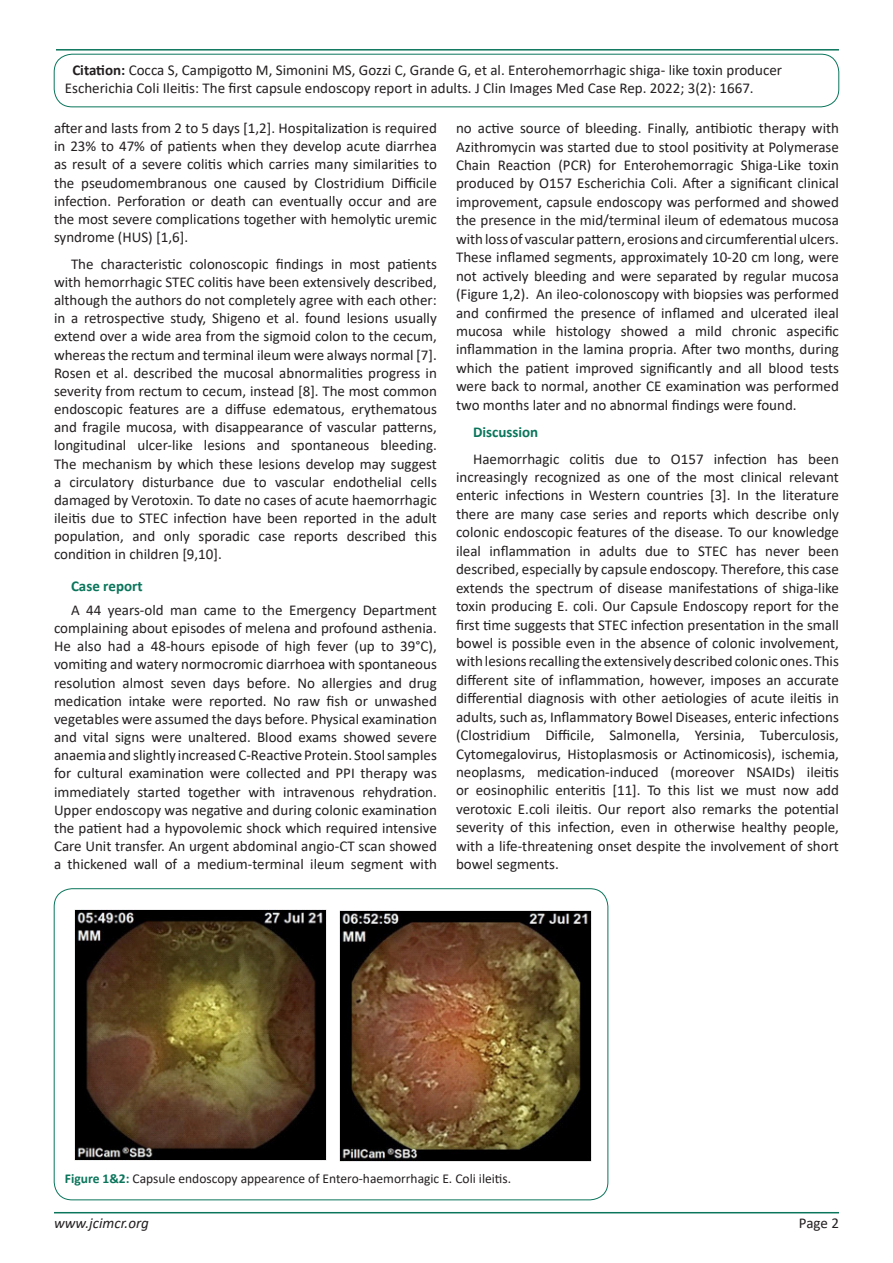
<style>
.page{position:relative;width:893px;height:1263px;background:#fff}
.page>*{position:absolute;margin:0;border:0;box-sizing:border-box;transform-origin:0 0}
.t1{font:15px/18.5px "Calibri";color:#231f20;text-align:justify}
.Normal__Web{font:700 15px "Calibri";color:#0a755b}
.t2{font:italic 15px "Calibri";color:#231f20}
.t3{font:13.5px "Calibri";color:#231f20}
.s1{font-weight:700}
.s2{font-weight:700;color:#0a755b}
</style>
<div class="page">
<hr style="left:54px;top:1212px;width:785px;height:1px;background:#0a755b">
<hr style="left:56px;top:49px;width:783px;height:2px;background:#0a755b">
<div style="left:54px;top:54px;width:785px;height:53px;border:1px solid #0a755b;border-radius:18px"></div>
<img style="left:74px;top:909px;width:252px;height:251px">
<img style="left:340px;top:911px;width:251px;height:250px">
<p class="t1" style="left:65px;top:60px;width:719px;line-height:18px;text-indent:8px"><span class="s1">Citation:</span> Cocca S, Campigotto M, Simonini MS, Gozzi C, Grande G, et al. Enterohemorrhagic shiga- like toxin producer<br>Escherichia Coli Ileitis: The first capsule endoscopy report in adults. J Clin Images Med Case Rep. 2022; 3(2): 1667.</p>
<p class="t1" style="left:54px;top:119px;width:384px">after and lasts from 2 to 5 days [1,2]. Hospitalization is required in 23% to 47% of patients when they develop acute diarrhea as result of a severe colitis which carries many similarities to the pseudomembranous one caused by Clostridium Difficile infection. Perforation or death can eventually occur and are the most severe complications together with hemolytic uremic syndrome (HUS) [1,6].</p>
<p class="t1" style="left:54px;top:254px;width:384px;text-indent:17px">The characteristic colonoscopic findings in most patients with hemorrhagic STEC colitis have been extensively described, although the authors do not completely agree with each other: in a retrospective study, Shigeno et al. found lesions usually extend over a wide area from the sigmoid colon to the cecum, whereas the rectum and terminal ileum were always normal [7].<br>Rosen et al. described the mucosal abnormalities progress in severity from rectum to cecum, instead [8]. The most common endoscopic features are a diffuse edematous, erythematous and fragile mucosa, with disappearance of vascular patterns, longitudinal ulcer-like lesions and spontaneous bleeding.<br>The mechanism by which these lesions develop may suggest a circulatory disturbance due to vascular endothelial cells damaged by Verotoxin. To date no cases of acute haemorrhagic ileitis due to STEC infection have been reported in the adult population, and only sporadic case reports described this condition in children [9,10].</p>
<p class="Normal__Web" style="left:71px;top:576px;width:73px">Case report</p>
<p class="t1" style="left:54px;top:600px;width:384px;text-indent:17px">A 44 years-old man came to the Emergency Department complaining about episodes of melena and profound asthenia.<br>He also had a 48-hours episode of high fever (up to 39°C), vomiting and watery normocromic diarrhoea with spontaneous resolution almost seven days before. No allergies and drug medication intake were reported. No raw fish or unwashed vegetables were assumed the days before. Physical examination and vital signs were unaltered. Blood exams showed severe anaemia and slightly increased C-Reactive Protein. Stool samples for cultural examination were collected and PPI therapy was immediately started together with intravenous rehydration.<br>Upper endoscopy was negative and during colonic examination the patient had a hypovolemic shock which required intensive Care Unit transfer. An urgent abdominal angio-CT scan showed a thickened wall of a medium-terminal ileum segment with</p>
<p class="t1" style="left:456px;top:119px;width:384px">no active source of bleeding. Finally, antibiotic therapy with Azithromycin was started due to stool positivity at Polymerase Chain Reaction (PCR) for Enterohemorragic Shiga-Like toxin produced by O157 Escherichia Coli. After a significant clinical improvement, capsule endoscopy was performed and showed the presence in the mid/terminal ileum of edematous mucosa with loss of vascular pattern, erosions and circumferential ulcers.<br>These inflamed segments, approximately 10-20 cm long, were not actively bleeding and were separated by regular mucosa (Figure 1,2). An ileo-colonoscopy with biopsies was performed and confirmed the presence of inflamed and ulcerated ileal mucosa while histology showed a mild chronic aspecific inflammation in the lamina propria. After two months, during which the patient improved significantly and all blood tests were back to normal, another CE examination was performed two months later and no abnormal findings were found.</p>
<p class="Normal__Web" style="left:473px;top:421px;width:67px">Discussion</p>
<p class="t1" style="left:456px;top:449px;width:384px;text-indent:17px">Haemorrhagic colitis due to O157 infection has been increasingly recognized as one of the most clinical relevant enteric infections in Western countries [3]. In the literature there are many case series and reports which describe only colonic endoscopic features of the disease. To our knowledge ileal inflammation in adults due to STEC has never been described, especially by capsule endoscopy. Therefore, this case extends the spectrum of disease manifestations of shiga-like toxin producing E. coli. Our Capsule Endoscopy report for the first time suggests that STEC infection presentation in the small bowel is possible even in the absence of colonic involvement, with lesions recalling the extensively described colonic ones. This different site of inflammation, however, imposes an accurate differential diagnosis with other aetiologies of acute ileitis in adults, such as, Inflammatory Bowel Diseases, enteric infections (Clostridium Difficile, Salmonella, Yersinia, Tuberculosis, Cytomegalovirus, Histoplasmosis or Actinomicosis), ischemia, neoplasms, medication-induced (moreover NSAIDs) ileitis or eosinophilic enteritis [11]. To this list we must now add verotoxic E.coli ileitis. Our report also remarks the potential severity of this infection, even in otherwise healthy people, with a life-threatening onset despite the involvement of short bowel segments.</p>
<p class="t3" style="left:65px;top:1169px;width:448px"><span class="s2">Figure 1&amp;2:</span> Capsule endoscopy appearence of Entero-haemorrhagic E. Coli ileitis.</p>
<p class="t2" style="left:54px;top:1212px;width:96px">www.jcimcr.org</p>
<p class="t1" style="left:799px;top:1213px;width:42px">Page 2</p>
</div>
